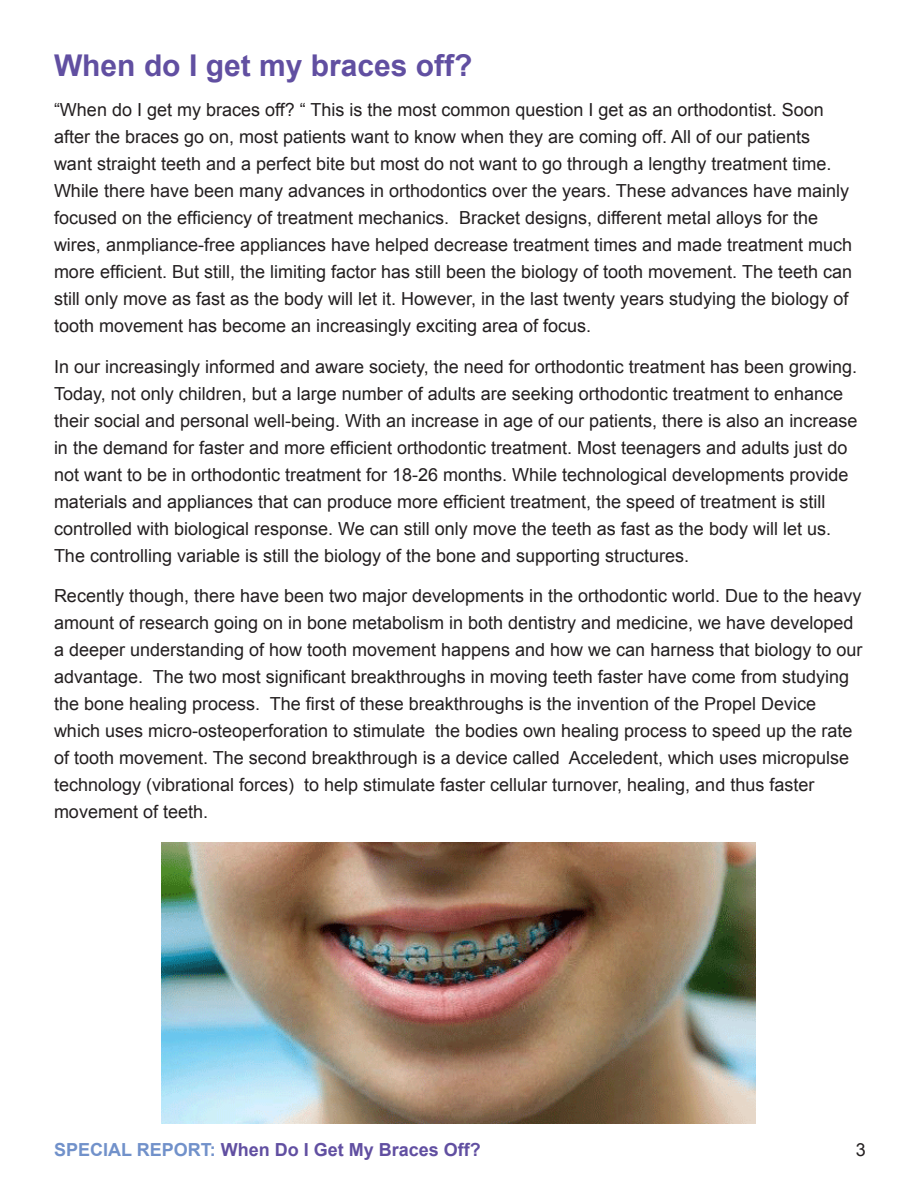
<style>
.page{position:relative;width:918px;height:1188px;background:#fff}
.page>*{position:absolute;margin:0;border:0;box-sizing:border-box;transform-origin:0 0}
.Paragraph_Style_1{font:700 30px "Arial";color:#614fa1}
.Paragraph_Style_1-2{font:18px/27px "Arial";color:#231f20}
.Paragraph_Style_1-3{font:700 18px "Arial";color:#614fa1}
.s1{color:#7191ca}
</style>
<div class="page">
<img style="left:161px;top:842px;width:595px;height:281px">
<p class="Paragraph_Style_1" style="left:54px;top:44px;width:420px">When do I get my braces off?</p>
<p class="Paragraph_Style_1-2" style="left:54px;top:96px;width:800px">“When do I get my braces off? “ This is the most common question I get as an orthodontist. Soon after the braces go on, most patients want to know when they are coming off. All of our patients want straight teeth and a perfect bite but most do not want to go through a lengthy treatment time.<br>While there have been many advances in orthodontics over the years. These advances have mainly focused on the efficiency of treatment mechanics. Bracket designs, different metal alloys for the wires, anmpliance-free appliances have helped decrease treatment times and made treatment much more efficient. But still, the limiting factor has still been the biology of tooth movement. The teeth can still only move as fast as the body will let it. However, in the last twenty years studying the biology of tooth movement has become an increasingly exciting area of focus.</p>
<p class="Paragraph_Style_1-2" style="left:54px;top:353px;width:805px">In our increasingly informed and aware society, the need for orthodontic treatment has been growing.<br>Today, not only children, but a large number of adults are seeking orthodontic treatment to enhance their social and personal well-being. With an increase in age of our patients, there is also an increase in the demand for faster and more efficient orthodontic treatment. Most teenagers and adults just do not want to be in orthodontic treatment for 18-26 months. While technological developments provide materials and appliances that can produce more efficient treatment, the speed of treatment is still controlled with biological response. We can still only move the teeth as fast as the body will let us.<br>The controlling variable is still the biology of the bone and supporting structures.</p>
<p class="Paragraph_Style_1-2" style="left:54px;top:582px;width:810px">Recently though, there have been two major developments in the orthodontic world. Due to the heavy amount of research going on in bone metabolism in both dentistry and medicine, we have developed a deeper understanding of how tooth movement happens and how we can harness that biology to our advantage. The two most significant breakthroughs in moving teeth faster have come from studying the bone healing process. The first of these breakthroughs is the invention of the Propel Device which uses micro-osteoperforation to stimulate the bodies own healing process to speed up the rate of tooth movement. The second breakthrough is a device called Acceledent, which uses micropulse technology (vibrational forces) to help stimulate faster cellular turnover, healing, and thus faster movement of teeth.</p>
<p class="Paragraph_Style_1-3" style="left:54px;top:1137px;width:428px"><span class="s1">SPECIAL REPORT:</span> When Do I Get My Braces Off?</p>
<p class="Paragraph_Style_1-2" style="left:856px;top:1136px;width:12px">3</p>
</div>
